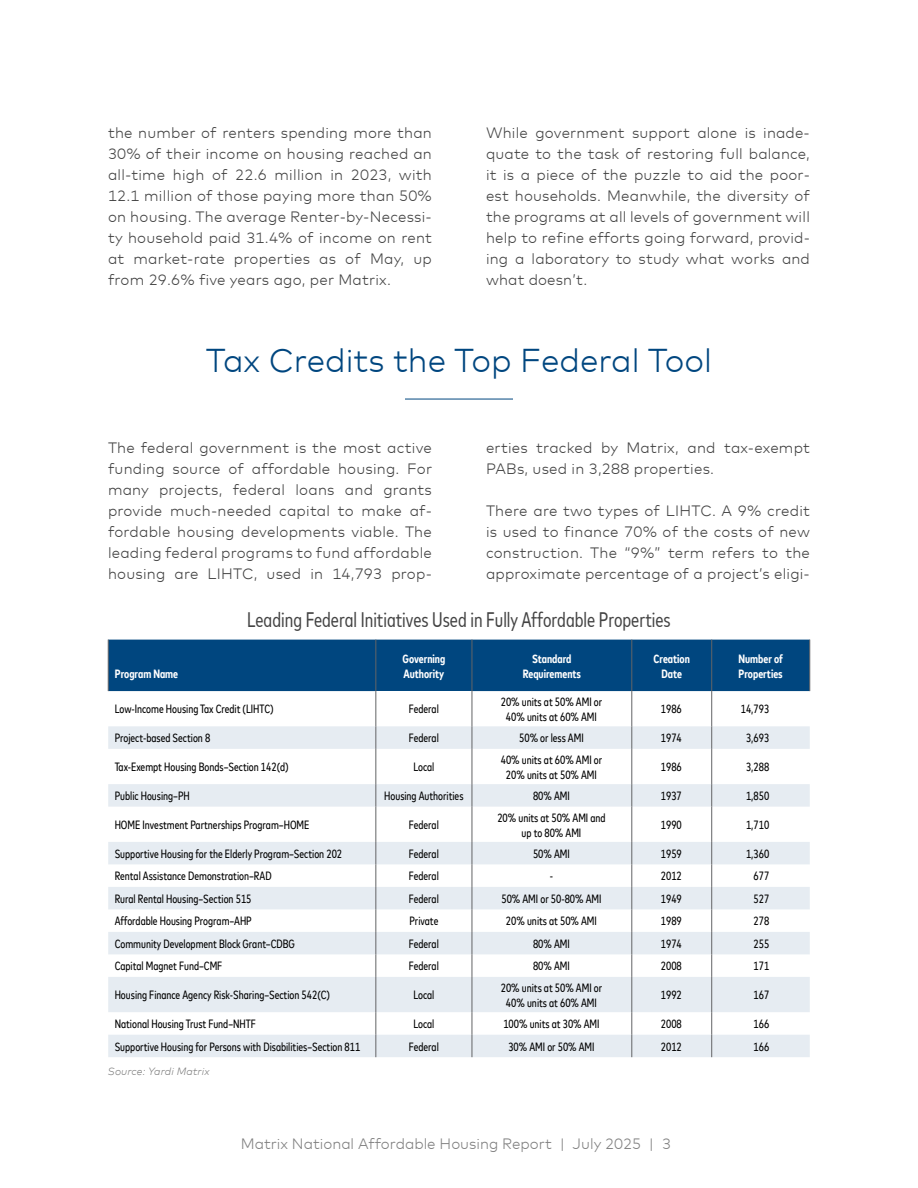
<style>
.page{position:relative;width:918px;height:1188px;background:#fff}
.page>*{position:absolute;margin:0;border:0;box-sizing:border-box;transform-origin:0 0}
.t1{font:300 33px "Mark Offc Pro";color:#00467f}
.t2{font:condensed 21px "Mark Offc Pro";color:#434343}
.t3{font:300 15px/21px "Mark Offc Pro";letter-spacing:.01em;color:#424242;text-align:justify}
.t4{font:300 15px/21px "Mark Offc Pro";letter-spacing:.015em;color:#414141;text-align:justify}
.t5{font:300 15px "Mark Offc Pro";color:#808080}
.t6{font:condensed 12px/15px "Mark Offc Pro";color:#000;text-align:center}
.t7{font:700 condensed 12px/15px "Mark Offc Pro";color:#fff}
.t8{font:italic 300 10.5px "Mark Offc Pro";letter-spacing:.01em;color:#808080}
</style>
<div class="page">
<div style="left:109px;top:640px;width:701px;height:51px;background:#00467f"></div>
<svg style="left:108px;top:726px;width:702px;height:331px;fill:#e6ecf2"></svg>
<hr style="left:632px;top:640px;width:1px;height:51px;background:#636466">
<hr style="left:711px;top:640px;width:1px;height:51px;background:#636466">
<hr style="left:810px;top:640px;width:1px;height:51px;background:#636466">
<hr style="left:108px;top:640px;width:1px;height:51px;background:#636466">
<hr style="left:376px;top:640px;width:1px;height:51px;background:#636466">
<hr style="left:472px;top:640px;width:1px;height:51px;background:#636466">
<hr style="left:376px;top:691px;width:1px;height:35px;background:#636466">
<hr style="left:376px;top:749px;width:1px;height:35px;background:#636466">
<hr style="left:376px;top:807px;width:1px;height:35px;background:#636466">
<hr style="left:472px;top:691px;width:1px;height:35px;background:#636466">
<hr style="left:632px;top:691px;width:1px;height:35px;background:#636466">
<hr style="left:711px;top:691px;width:1px;height:35px;background:#636466">
<hr style="left:472px;top:749px;width:1px;height:35px;background:#636466">
<hr style="left:632px;top:749px;width:1px;height:35px;background:#636466">
<hr style="left:711px;top:749px;width:1px;height:35px;background:#636466">
<hr style="left:472px;top:807px;width:1px;height:35px;background:#636466">
<hr style="left:632px;top:807px;width:1px;height:35px;background:#636466">
<hr style="left:711px;top:807px;width:1px;height:35px;background:#636466">
<svg style="left:376px;top:726px;width:1px;height:23px"></svg>
<svg style="left:376px;top:784px;width:1px;height:23px"></svg>
<svg style="left:376px;top:842px;width:1px;height:135px"></svg>
<hr style="left:376px;top:977px;width:1px;height:35px;background:#636466">
<svg style="left:376px;top:1012px;width:1px;height:45px"></svg>
<svg style="left:472px;top:726px;width:1px;height:23px"></svg>
<svg style="left:632px;top:726px;width:1px;height:23px"></svg>
<svg style="left:711px;top:726px;width:1px;height:23px"></svg>
<svg style="left:472px;top:784px;width:1px;height:23px"></svg>
<svg style="left:632px;top:784px;width:1px;height:23px"></svg>
<svg style="left:711px;top:784px;width:1px;height:23px"></svg>
<svg style="left:472px;top:842px;width:1px;height:135px"></svg>
<svg style="left:632px;top:842px;width:1px;height:135px"></svg>
<svg style="left:711px;top:842px;width:1px;height:135px"></svg>
<hr style="left:472px;top:977px;width:1px;height:35px;background:#636466">
<hr style="left:632px;top:977px;width:1px;height:35px;background:#636466">
<hr style="left:711px;top:977px;width:1px;height:35px;background:#636466">
<svg style="left:472px;top:1012px;width:1px;height:45px"></svg>
<svg style="left:632px;top:1012px;width:1px;height:45px"></svg>
<svg style="left:711px;top:1012px;width:1px;height:45px"></svg>
<hr style="left:405px;top:399px;width:108px;height:1px;background:#00467f">
<p class="t3" style="left:108px;top:121px;width:325px">the number of renters spending more than 30% of their income on housing reached an all-time high of 22.6 million in 2023, with 12.1 million of those paying more than 50% on housing. The average Renter-by-Necessi&shy;ty household paid 31.4% of income on rent at market-rate properties as of May, up from 29.6% five years ago, per Matrix.</p>
<p class="t3" style="left:486px;top:121px;width:326px">While government support alone is inade&shy;quate to the task of restoring full balance, it is a piece of the puzzle to aid the poor&shy;est households. Meanwhile, the diversity of the programs at all levels of government will help to refine efforts going forward, provid&shy;ing a laboratory to study what works and what doesn’t.</p>
<h1 class="t1" style="left:206px;top:335px;width:508px">Tax Credits the Top Federal Tool</h1>
<p class="t4" style="left:108px;top:436px;width:326px">The federal government is the most active funding source of affordable housing. For many projects, federal loans and grants provide much-needed capital to make af&shy;fordable housing developments viable. The leading federal programs to fund affordable housing are LIHTC, used in 14,793 prop-</p>
<p class="t4" style="left:486px;top:436px;width:325px">erties tracked by Matrix, and tax-exempt<br>PABs, used in 3,288 properties.</p>
<p class="t4" style="left:486px;top:499px;width:326px">There are two types of LIHTC. A 9% credit is used to finance 70% of the costs of new construction. The “9%” term refers to the approximate percentage of a project’s eligi-</p>
<p class="t7" style="left:115px;top:665px;width:65px">Program Name</p>
<h2 class="t2" style="left:247px;top:604px;width:425px">Leading Federal Initiatives Used in Fully Affordable Properties</h2>
<p class="t7" style="left:402px;top:650px;width:44px">Governing<br>Authority</p>
<p class="t7" style="left:523px;top:650px;width:60px;text-align:center">Standard<br>Requirements</p>
<p class="t7" style="left:654px;top:650px;width:38px;text-align:center">Creation<br>Date</p>
<p class="t7" style="left:738px;top:650px;width:46px">Number of<br>Properties</p>
<p class="t6" style="left:115px;top:701px;width:161px">Low-Income Housing Tax Credit (LIHTC)</p>
<p class="t6" style="left:409px;top:701px;width:31px">Federal</p>
<p class="t6" style="left:501px;top:693px;width:103px">20% units at 50% AMI or<br>40% units at 60% AMI</p>
<p class="t6" style="left:661px;top:701px;width:23px">1986</p>
<p class="t6" style="left:741px;top:701px;width:30px">14,793</p>
<p class="t6" style="left:115px;top:730px;width:97px">Project-based Section 8</p>
<p class="t6" style="left:409px;top:730px;width:31px">Federal</p>
<p class="t6" style="left:519px;top:730px;width:66px">50% or less AMI</p>
<p class="t6" style="left:661px;top:730px;width:23px">1974</p>
<p class="t6" style="left:746px;top:730px;width:25px">3,693</p>
<p class="t6" style="left:115px;top:759px;width:175px">Tax-Exempt Housing Bonds–Section 142(d)</p>
<p class="t6" style="left:413px;top:759px;width:23px">Local</p>
<p class="t6" style="left:501px;top:751px;width:103px">40% units at 60% AMI or<br>20% units at 50% AMI</p>
<p class="t6" style="left:661px;top:759px;width:23px">1986</p>
<p class="t6" style="left:746px;top:759px;width:25px">3,288</p>
<p class="t6" style="left:115px;top:788px;width:77px">Public Housing–PH</p>
<p class="t6" style="left:384px;top:788px;width:81px">Housing Authorities</p>
<p class="t6" style="left:533px;top:788px;width:38px">80% AMI</p>
<p class="t6" style="left:661px;top:788px;width:23px">1937</p>
<p class="t6" style="left:746px;top:788px;width:25px">1,850</p>
<p class="t6" style="left:115px;top:816px;width:196px">HOME Investment Partnerships Program–HOME</p>
<p class="t6" style="left:409px;top:816px;width:31px">Federal</p>
<p class="t6" style="left:497px;top:809px;width:110px">20% units at 50% AMI and up to 80% AMI</p>
<p class="t6" style="left:661px;top:816px;width:23px">1990</p>
<p class="t6" style="left:746px;top:816px;width:25px">1,710</p>
<p class="t6" style="left:115px;top:845px;width:229px">Supportive Housing for the Elderly Program–Section 202</p>
<p class="t6" style="left:409px;top:845px;width:31px">Federal</p>
<p class="t6" style="left:533px;top:845px;width:38px">50% AMI</p>
<p class="t6" style="left:661px;top:845px;width:23px">1959</p>
<p class="t6" style="left:746px;top:845px;width:25px">1,360</p>
<p class="t6" style="left:115px;top:868px;width:159px">Rental Assistance Demonstration–RAD</p>
<p class="t6" style="left:409px;top:868px;width:31px">Federal</p>
<p class="t6" style="left:550px;top:868px;width:5px">-</p>
<p class="t6" style="left:661px;top:868px;width:23px">2012</p>
<p class="t6" style="left:754px;top:868px;width:17px">677</p>
<p class="t6" style="left:115px;top:890px;width:138px">Rural Rental Housing–Section 515</p>
<p class="t6" style="left:409px;top:890px;width:31px">Federal</p>
<p class="t6" style="left:501px;top:890px;width:102px">50% AMI or 50-80% AMI</p>
<p class="t6" style="left:661px;top:890px;width:23px">1949</p>
<p class="t6" style="left:754px;top:890px;width:17px">527</p>
<p class="t6" style="left:115px;top:913px;width:139px">Affordable Housing Program–AHP</p>
<p class="t6" style="left:409px;top:913px;width:31px">Private</p>
<p class="t6" style="left:506px;top:913px;width:93px">20% units at 50% AMI</p>
<p class="t6" style="left:661px;top:913px;width:23px">1989</p>
<p class="t6" style="left:754px;top:913px;width:17px">278</p>
<p class="t6" style="left:115px;top:935px;width:182px">Community Development Block Grant–CDBG</p>
<p class="t6" style="left:409px;top:935px;width:31px">Federal</p>
<p class="t6" style="left:533px;top:935px;width:38px">80% AMI</p>
<p class="t6" style="left:661px;top:935px;width:23px">1974</p>
<p class="t6" style="left:754px;top:935px;width:17px">255</p>
<p class="t6" style="left:115px;top:958px;width:109px">Capital Magnet Fund–CMF</p>
<p class="t6" style="left:409px;top:958px;width:31px">Federal</p>
<p class="t6" style="left:533px;top:958px;width:38px">80% AMI</p>
<p class="t6" style="left:661px;top:958px;width:23px">2008</p>
<p class="t6" style="left:754px;top:958px;width:17px">171</p>
<p class="t6" style="left:115px;top:987px;width:217px">Housing Finance Agency Risk-Sharing–Section 542(C)</p>
<p class="t6" style="left:413px;top:987px;width:23px">Local</p>
<p class="t6" style="left:501px;top:979px;width:103px">20% units at 50% AMI or<br>40% units at 60% AMI</p>
<p class="t6" style="left:661px;top:987px;width:23px">1992</p>
<p class="t6" style="left:754px;top:987px;width:17px">167</p>
<p class="t6" style="left:115px;top:1016px;width:143px">National Housing Trust Fund–NHTF</p>
<p class="t6" style="left:413px;top:1016px;width:23px">Local</p>
<p class="t6" style="left:503px;top:1016px;width:98px">100% units at 30% AMI</p>
<p class="t6" style="left:661px;top:1016px;width:23px">2008</p>
<p class="t6" style="left:754px;top:1016px;width:17px">166</p>
<p class="t6" style="left:115px;top:1038px;width:247px">Supportive Housing for Persons with Disabilities–Section 811</p>
<p class="t6" style="left:409px;top:1038px;width:31px">Federal</p>
<p class="t6" style="left:508px;top:1038px;width:88px">30% AMI or 50% AMI</p>
<p class="t6" style="left:661px;top:1038px;width:23px">2012</p>
<p class="t6" style="left:754px;top:1038px;width:17px">166</p>
<p class="t8" style="left:108px;top:1064px;width:103px">Source: Yardi Matrix</p>
<p class="t5" style="left:241px;top:1133px;width:432px">Matrix National Affordable Housing Report | July 2025 | 3</p>
</div>
